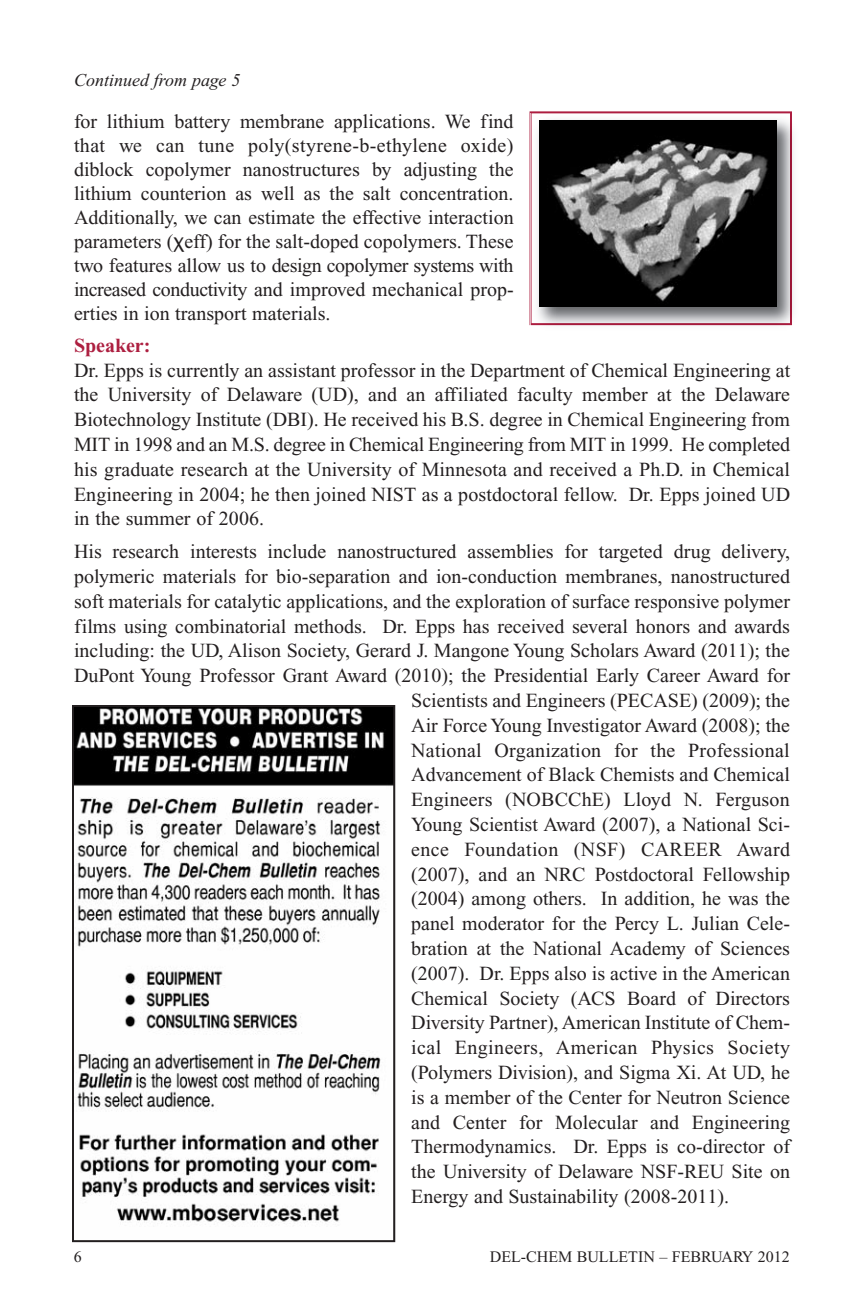
<style>
.page{position:relative;width:864px;height:1296px;background:#fff}
.page>*{position:absolute;margin:0;border:0;box-sizing:border-box;transform-origin:0 0}
.t1{font:20px/24px "Times New Roman";color:#231f20;text-align:justify}
.t2{font:20px "Times New Roman";letter-spacing:.02em;color:#231f20}
.t3{font:700 20px "Times New Roman";color:#ad1f40}
.t4{font:italic 18px "Times New Roman";color:#231f20}
.t5{font:16px "Times New Roman";color:#231f20}
.s1{font-family:"Lucida Grande"}
</style>
<div class="page">
<img style="left:531px;top:112px;width:261px;height:213px">
<img style="left:540px;top:121px;width:236px;height:186px">
<img style="left:75px;top:708px;width:317px;height:514px">
<div style="left:72px;top:705px;width:323px;height:537px;border:2px solid #231f20"></div>
<p class="t4" style="left:74px;top:74px;width:168px">Continued from page 5</p>
<p class="t1" style="left:74px;top:111px;width:441px">for lithium battery membrane applications. We find that we can tune poly(styrene-b-ethylene oxide) diblock copolymer nanostructures by adjusting the lithium counterion as well as the salt concentration.<br>Additionally, we can estimate the effective interaction parameters (<span class="s1">χ</span>eff) for the salt-doped copolymers. These two features allow us to design copolymer systems with increased conductivity and improved mechanical prop&shy;erties in ion transport materials.</p>
<p class="t3" style="left:74px;top:338px;width:78px">Speaker:</p>
<p class="t1" style="left:74px;top:359px;width:718px;line-height:24.8px">Dr. Epps is currently an assistant professor in the Department of Chemical Engineering at the University of Delaware (UD), and an affiliated faculty member at the Delaware Biotechnology Institute (DBI). He received his B.S. degree in Chemical Engineering from MIT in 1998 and an M.S. degree in Chemical Engineering from MIT in 1999. He completed his graduate research at the University of Minnesota and received a Ph.D. in Chemical Engineering in 2004; he then joined NIST as a postdoctoral fellow. Dr. Epps joined UD in the summer of 2006.</p>
<p class="t1" style="left:74px;top:541px;width:718px">His research interests include nanostructured assemblies for targeted drug delivery,</p>
<p class="t1" style="left:74px;top:566px;width:718px">polymeric materials for bio-separation and ion-conduction membranes, nanostructured</p>
<p class="t1" style="left:74px;top:591px;width:718px">soft materials for catalytic applications, and the exploration of surface responsive polymer</p>
<p class="t1" style="left:74px;top:616px;width:718px">films using combinatorial methods. Dr. Epps has received several honors and awards</p>
<p class="t1" style="left:74px;top:641px;width:718px">including: the UD, Alison Society, Gerard J. Mangone Young Scholars Award (2011); the</p>
<p class="t1" style="left:74px;top:665px;width:718px">DuPont Young Professor Grant Award (2010); the Presidential Early Career Award for</p>
<p class="t1" style="left:411px;top:690px;width:380px">Scientists and Engineers (PECASE) (2009); the</p>
<p class="t1" style="left:411px;top:715px;width:380px">Air Force Young Investigator Award (2008); the</p>
<p class="t1" style="left:411px;top:740px;width:380px">National Organization for the Professional</p>
<p class="t1" style="left:411px;top:765px;width:380px">Advancement of Black Chemists and Chemical</p>
<p class="t1" style="left:411px;top:789px;width:380px">Engineers (NOBCChE) Lloyd N. Ferguson</p>
<p class="t1" style="left:411px;top:814px;width:380px">Young Scientist Award (2007), a National Sci-</p>
<p class="t2" style="left:411px;top:842px;width:380px">ence Foundation (NSF) CAREER Award</p>
<p class="t1" style="left:411px;top:864px;width:380px">(2007), and an NRC Postdoctoral Fellowship</p>
<p class="t1" style="left:411px;top:889px;width:380px">(2004) among others. In addition, he was the</p>
<p class="t1" style="left:411px;top:913px;width:380px">panel moderator for the Percy L. Julian Cele-</p>
<p class="t1" style="left:411px;top:938px;width:380px">bration at the National Academy of Sciences</p>
<p class="t1" style="left:411px;top:963px;width:380px">(2007). Dr. Epps also is active in the American</p>
<p class="t1" style="left:411px;top:988px;width:380px">Chemical Society (ACS Board of Directors</p>
<p class="t1" style="left:411px;top:1013px;width:380px">Diversity Partner), American Institute of Chem-</p>
<p class="t2" style="left:411px;top:1040px;width:380px">ical Engineers, American Physics Society</p>
<p class="t1" style="left:411px;top:1062px;width:380px">(Polymers Division), and Sigma Xi. At UD, he</p>
<p class="t1" style="left:411px;top:1087px;width:380px">is a member of the Center for Neutron Science</p>
<p class="t1" style="left:411px;top:1112px;width:380px">and Center for Molecular and Engineering</p>
<p class="t1" style="left:411px;top:1137px;width:380px">Thermodynamics. Dr. Epps is co-director of</p>
<p class="t1" style="left:411px;top:1161px;width:380px">the University of Delaware NSF-REU Site on</p>
<p class="t1" style="left:411px;top:1186px;width:319px">Energy and Sustainability (2008-2011).</p>
<p class="t5" style="left:74px;top:1251px;width:9px">6</p>
<p class="t5" style="left:490px;top:1251px;width:301px">DEL-CHEM BULLETIN – FEBRUARY 2012</p>
</div>
